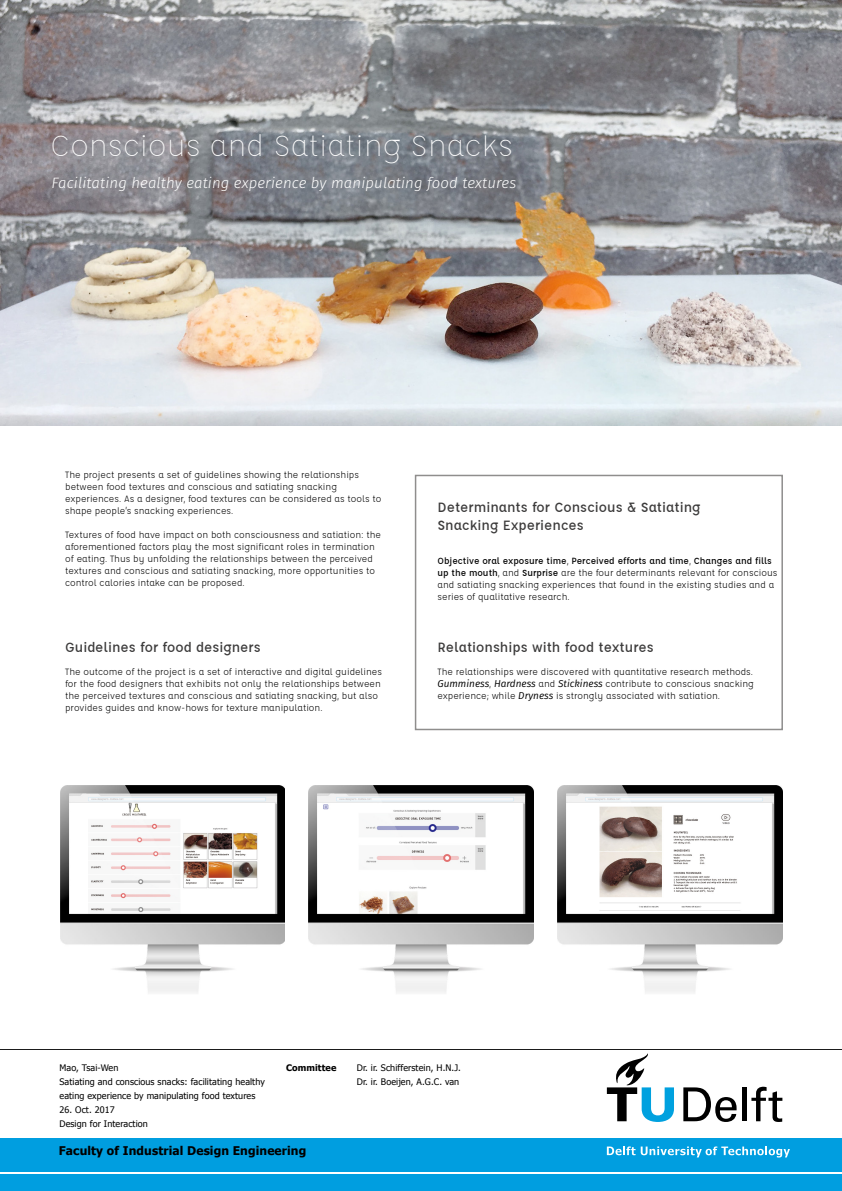
<style>
.page{position:relative;width:842px;height:1191px;background:#fff}
.page>*{position:absolute;margin:0;border:0;box-sizing:border-box;transform-origin:0 0}
.t1{font:300 32.5px "Affogato";color:#fff}
.t2{font:500 15px/18px "Affogato";color:#3c3b3b}
.t3{font:italic 300 15px "Fira Sans";letter-spacing:.01em;color:#fff}
.t4{font:700 12px "Tahoma";letter-spacing:.01em;color:#000}
.t5{font:10px/12px "Affogato";color:#000}
.t6{font:9px/14.2px "Tahoma";letter-spacing:.01em;color:#000}
.t7{font:700 9px "Tahoma";letter-spacing:.01em;color:#000}
.s1{font-weight:500}
.s2{font-family:"Fira Sans";font-style:italic}
</style>
<div class="page">
<div style="left:415px;top:475px;width:368px;height:255px;border:2px solid #8f8e8d"></div>
<img style="left:60px;top:785px;width:225px;height:208px">
<img style="left:309px;top:785px;width:225px;height:208px">
<img style="left:0;top:0;width:842px;height:425px">
<img style="left:558px;top:785px;width:225px;height:208px">
<div style="left:0;top:1138px;width:92px;height:53px;background:#009ee0"></div>
<hr style="left:0;top:1049px;width:92px;height:1px;background:#000">
<hr style="left:0;top:1172px;width:92px;height:1px;background:#fff">
<div style="left:91px;top:1138px;width:751px;height:53px;background:#009ee0"></div>
<hr style="left:91px;top:1049px;width:751px;height:1px;background:#000">
<hr style="left:91px;top:1172px;width:751px;height:1px;background:#fff">
<svg style="left:683px;top:1087px;width:53px;height:35px"></svg>
<hr style="left:742px;top:1087px;width:4px;height:34px;background:#000">
<svg style="left:751px;top:1086px;width:31px;height:36px"></svg>
<svg style="left:607px;top:1053px;width:67px;height:69px"></svg>
<svg style="left:607px;top:1146px;width:183px;height:11px"></svg>
<h1 class="t1" style="left:50px;top:125px;width:464px">Conscious and Satiating Snacks</h1>
<h2 class="t3" style="left:51px;top:172px;width:466px">Facilitating healthy eating experience by manipulating food textures</h2>
<p class="t5" style="left:65px;top:468px;width:318px">The project presents a set of guidelines showing the relationships between food textures and conscious and satiating snacking experiences. As a designer, food textures can be considered as tools to shape people’s snacking experiences.</p>
<p class="t5" style="left:65px;top:528px;width:317px">Textures of food have impact on both consciousness and satiation: the aforementioned factors play the most significant roles in termination of eating. Thus by unfolding the relationships between the perceived textures and conscious and satiating snacking, more opportunities to control calories intake can be proposed.</p>
<h2 class="t2" style="left:437px;top:498px;width:264px">Determinants for Conscious &amp; Satiating<br>Snacking Experiences</h2>
<p class="t5" style="left:437px;top:555px;width:341px"><span class="s1">Objective oral exposure time</span>, <span class="s1">Perceived efforts and time</span>, <span class="s1">Changes and fills up the mouth</span>, and <span class="s1">Surprise</span> are the four determinants relevant for conscious and satiating snacking experiences that found in the existing studies and a series of qualitative research.</p>
<h2 class="t2" style="left:65px;top:637px;width:197px">Guidelines for food designers</h2>
<h2 class="t2" style="left:437px;top:637px;width:218px">Relationships with food textures</h2>
<p class="t5" style="left:437px;top:665px;width:318px;text-align:justify">The relationships were discovered with quantitative research methods.<br><span class="s2">Gumminess</span>, <span class="s2">Hardness</span> and <span class="s2">Stickiness</span> contribute to conscious snacking experience; while <span class="s2">Dryness</span> is strongly associated with satiation.</p>
<p class="t5" style="left:65px;top:665px;width:318px">The outcome of the project is a set of interactive and digital guidelines for the food designers that exhibits not only the relationships between the perceived textures and conscious and satiating snacking, but also provides guides and know-hows for texture manipulation.</p>
<p class="t6" style="left:60px;top:1059px;width:207px">Mao, Tsai-Wen<br>Satiating and conscious snacks: facilitating healthy eating experience by manipulating food textures</p>
<p class="t6" style="left:60px;top:1102px;width:90px">26. Oct. 2017<br>Design for Interaction</p>
<p class="t7" style="left:286px;top:1061px;width:52px">Committee</p>
<p class="t6" style="left:357px;top:1059px;width:105px">Dr. ir. Schifferstein, H.N.J.<br>Dr. ir. Boeijen, A.G.C. van</p>
<p class="t4" style="left:59px;top:1142px;width:249px">Faculty of Industrial Design Engineering</p>
</div>
